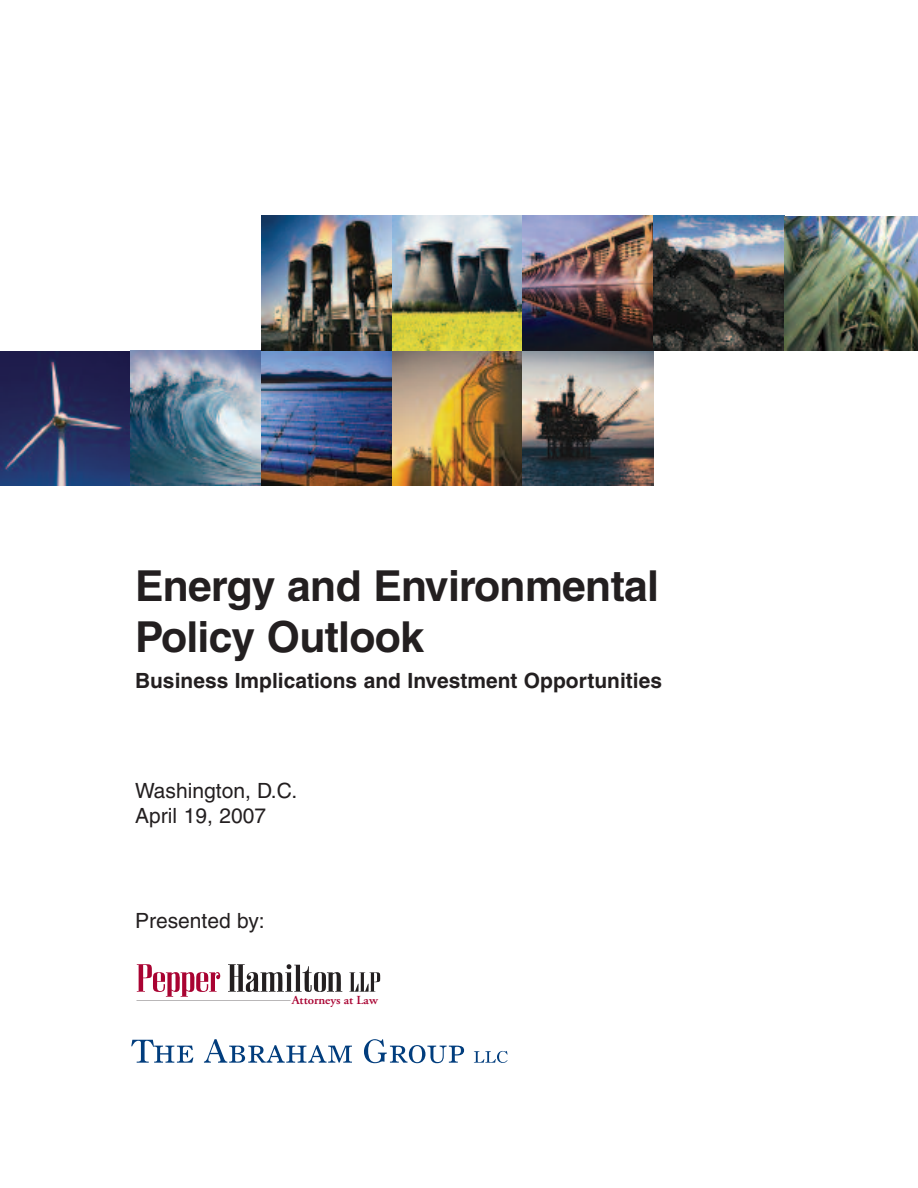
<style>
.page{position:relative;width:918px;height:1188px;background:#fff}
.page>*{position:absolute;margin:0;border:0;box-sizing:border-box;transform-origin:0 0}
.t1{font:700 42.75px/51.3px "Helvetica";letter-spacing:-.015em;color:#231f20}
.t2{font:700 21px "Helvetica";color:#231f20}
.t3{font:21px/25.2px "Helvetica";color:#231f20}
.t4{font:600 12.3px "Adobe Garamond";letter-spacing:-.005em;color:#a90332;scale:1.05 1}
</style>
<div class="page">
<img style="left:0;top:351px;width:131px;height:135px">
<img style="left:131px;top:351px;width:130px;height:135px">
<img style="left:261px;top:351px;width:131px;height:135px">
<img style="left:392px;top:351px;width:131px;height:135px">
<img style="left:523px;top:351px;width:130px;height:135px">
<img style="left:261px;top:216px;width:131px;height:135px">
<img style="left:392px;top:216px;width:131px;height:135px">
<img style="left:523px;top:216px;width:130px;height:135px">
<img style="left:653px;top:216px;width:131px;height:135px">
<img style="left:784px;top:216px;width:134px;height:135px">
<svg style="left:131px;top:1040px;width:62px;height:23px"></svg>
<svg style="left:204px;top:1039px;width:148px;height:24px"></svg>
<svg style="left:364px;top:1039px;width:100px;height:24px"></svg>
<svg style="left:474px;top:1051px;width:34px;height:12px"></svg>
<svg style="left:137px;top:964px;width:83px;height:33px"></svg>
<svg style="left:228px;top:964px;width:114px;height:28px"></svg>
<svg style="left:349px;top:972px;width:31px;height:20px"></svg>
<hr style="left:136px;top:1000px;width:155px;height:1px;background:#231f20">
<h1 class="t1" style="left:135px;top:563px;width:526px">Energy and Environmental<br>Policy Outlook</h1>
<p class="t2" style="left:135px;top:672px;width:529px">Business Implications and Investment Opportunities</p>
<p class="t3" style="left:135px;top:780px;width:164px">Washington, D.C.<br>April 19, 2007</p>
<p class="t3" style="left:135px;top:910px;width:131px">Presented by:</p>
<p class="t4" style="left:292px;top:995px;width:83px">Attorneys at Law</p>
</div>
